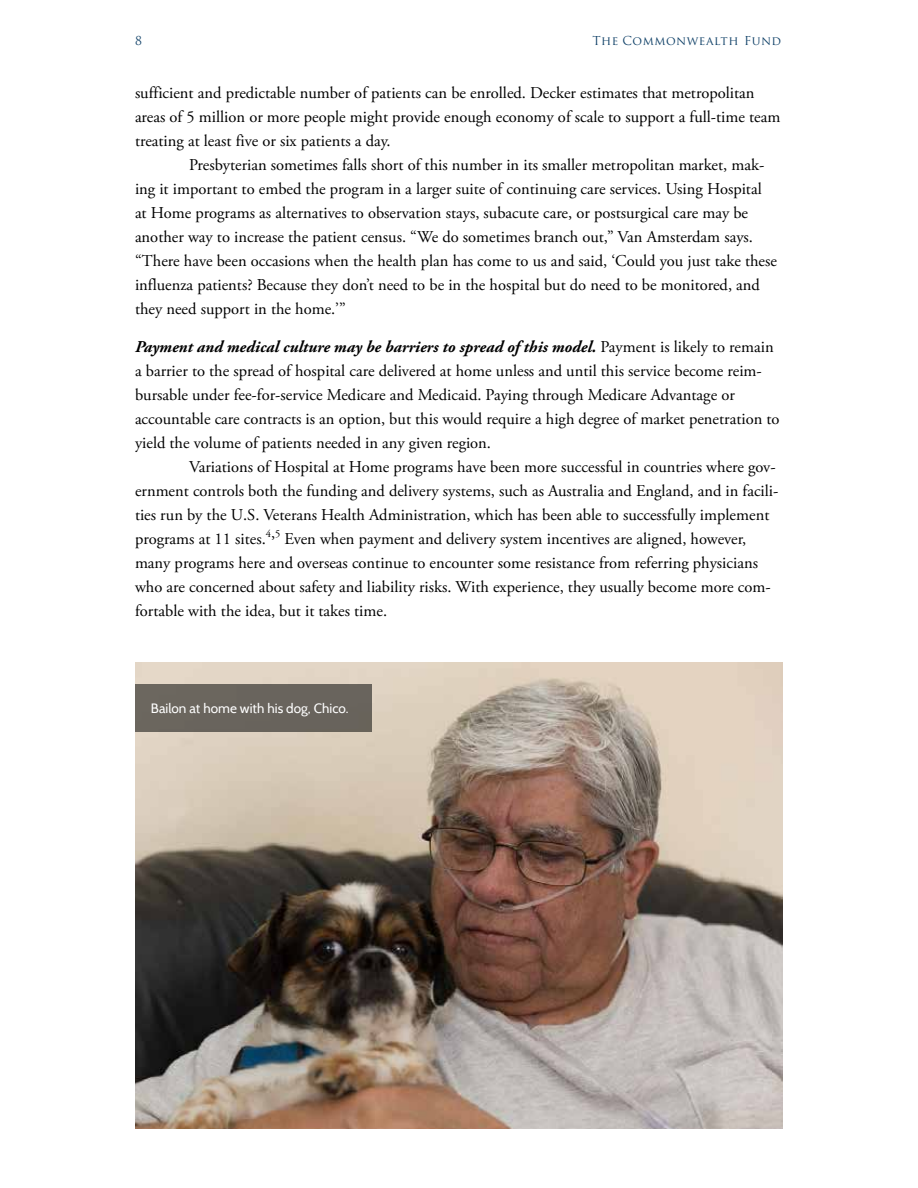
<style>
.page{position:relative;width:918px;height:1188px;background:#fff}
.page>*{position:absolute;margin:0;border:0;box-sizing:border-box;transform-origin:0 0}
.BT_2_-_Garamond_IB{font:16.5px/24px "Adobe Garamond Pro";color:#000}
.BT_-_Garamond_IB{font:16.5px/24px "Adobe Garamond Pro";color:#000}
.Photo_caption{font:13.5px "Cabin";color:#fff}
.t1{font:12px "Trajan Pro";letter-spacing:.05em;color:#104168}
.s1{font-weight:700;font-style:italic}
</style>
<div class="page">
<img style="left:135px;top:662px;width:648px;height:467px">
<div style="left:135px;top:684px;width:237px;height:47px;background:#69645d"></div>
<p class="t1" style="left:135px;top:33px;width:8px">8</p>
<p class="t1" style="left:592px;top:33px;width:190px">The Commonwealth Fund</p>
<p class="BT_-_Garamond_IB" style="left:135px;top:82px;width:647px">sufficient and predictable number of patients can be enrolled. Decker estimates that metropolitan areas of 5 million or more people might provide enough economy of scale to support a full-time team treating at least five or six patients a day.</p>
<p class="BT_2_-_Garamond_IB" style="left:135px;top:154px;width:644px;text-indent:54px">Presbyterian sometimes falls short of this number in its smaller metropolitan market, mak&shy;ing it important to embed the program in a larger suite of continuing care services. Using Hospital at Home programs as alternatives to observation stays, subacute care, or postsurgical care may be another way to increase the patient census. “We do sometimes branch out,” Van Amsterdam says. “There have been occasions when the health plan has come to us and said, ‘Could you just take these influenza patients? Because they don’t need to be in the hospital but do need to be monitored, and they need support in the home.’”</p>
<p class="BT_-_Garamond_IB" style="left:135px;top:335px;width:646px"><span class="s1">Payment and medical culture may be barriers to spread of this model.</span> Payment is likely to remain a barrier to the spread of hospital care delivered at home unless and until this service become reim&shy;bursable under fee-for-service Medicare and Medicaid. Paying through Medicare Advantage or accountable care contracts is an option, but this would require a high degree of market penetration to yield the volume of patients needed in any given region.</p>
<p class="BT_2_-_Garamond_IB" style="left:135px;top:455px;width:645px;text-indent:54px">Variations of Hospital at Home programs have been more successful in countries where gov&shy;ernment controls both the funding and delivery systems, such as Australia and England, and in facili&shy;ties run by the U.S. Veterans Health Administration, which has been able to successfully implement programs at 11 sites.<sup>4</sup>,<sup>5</sup> Even when payment and delivery system incentives are aligned, however, many programs here and overseas continue to encounter some resistance from referring physicians who are concerned about safety and liability risks. With experience, they usually become more com&shy;fortable with the idea, but it takes time.</p>
<p class="Photo_caption" style="left:151px;top:699px;width:199px">Bailon at home with his dog, Chico.</p>
</div>
